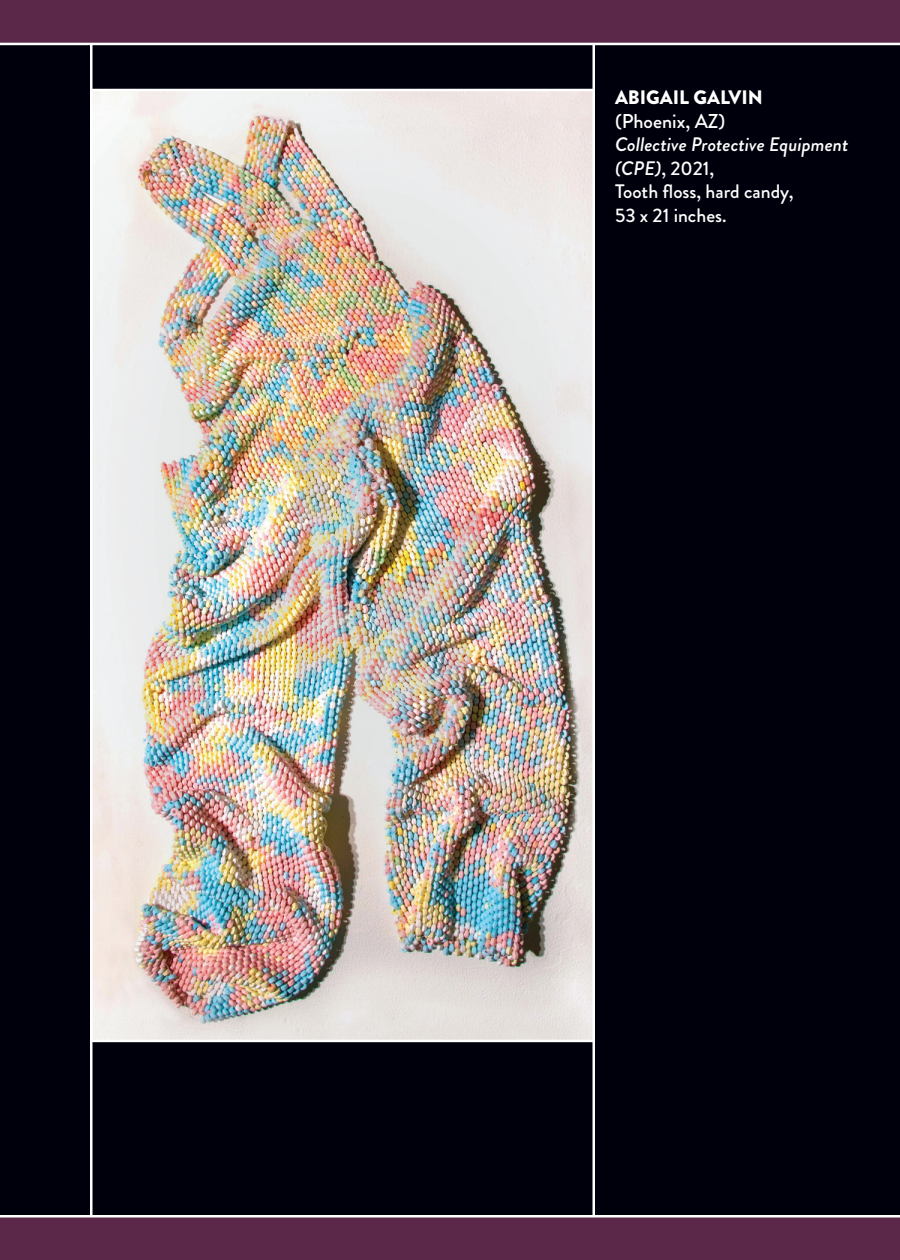
<style>
.page{position:relative;width:900px;height:1260px;background:#fff}
.page>*{position:absolute;margin:0;border:0;box-sizing:border-box;transform-origin:0 0}
.t1{font:500 20px "Brandon Grotesque";color:#fff}
.t2{font:500 19.5px/23.5px "Brandon Grotesque";color:#fff}
.t3{font:900 19.5px "Brandon Grotesque";color:#fff}
.s1{font-style:italic}
</style>
<div class="page">
<div style="left:0;top:45px;width:900px;height:1174px;background:#00000c"></div>
<div style="left:0;top:0;width:900px;height:43px;background:#5b2849"></div>
<div style="left:0;top:1217px;width:900px;height:43px;background:#5b2849"></div>
<hr style="left:0;top:1215px;width:900px;height:3px;background:#fff">
<hr style="left:90px;top:45px;width:2px;height:1172px;background:#fff">
<hr style="left:592px;top:45px;width:3px;height:1172px;background:#fff">
<img style="left:92px;top:88px;width:501px;height:955px">
<p class="t3" style="left:615px;top:83px;width:149px">ABIGAIL GALVIN</p>
<p class="t1" style="left:615px;top:107px;width:112px">(Phoenix, AZ)</p>
<p class="t2" style="left:615px;top:133px;width:235px"><span class="s1">Collective Protective Equipment (CPE)</span>, 2021,<br>Tooth floss, hard candy,<br>53 x 21 inches.</p>
</div>
